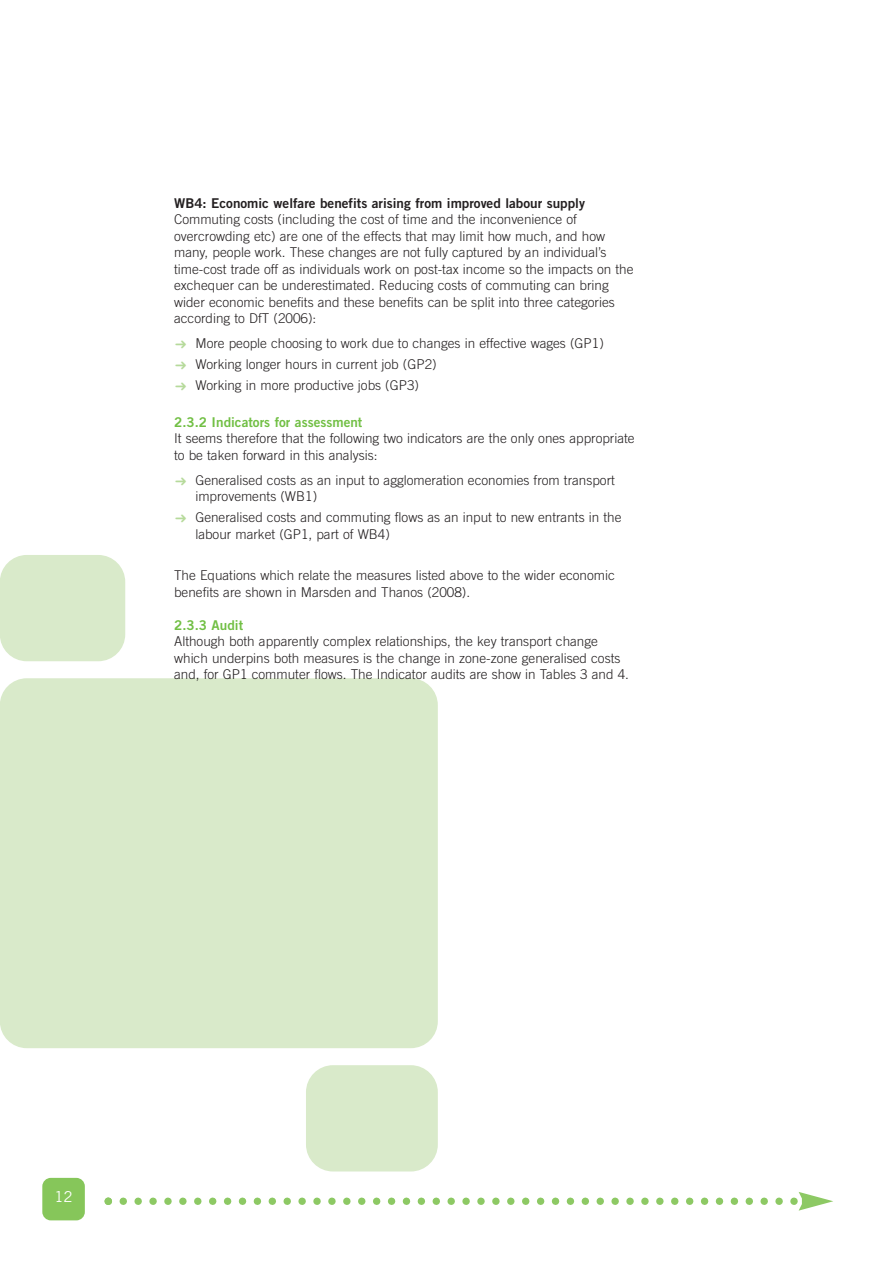
<style>
.page{position:relative;width:893px;height:1263px;background:#fff}
.page>*{position:absolute;margin:0;border:0;box-sizing:border-box;transform-origin:0 0}
.t1{font:15px "Trade Gothic";color:#fff}
.t2{font:300 13.5px/16.5px "Trade Gothic";color:#231f20}
.t3{font:13.5px "Trade Gothic Bold Two";color:#231f20}
.t4{font:13.5px "Trade Gothic Bold Two";color:#71bf44}
.s1{font-family:"PI Xymbols Arrows";font-weight:400;color:#b6da9b}
</style>
<div class="page">
<div style="left:0;top:678px;width:438px;height:370px;background:#d9eaca;border-radius:27px"></div>
<div style="left:306px;top:1065px;width:132px;height:107px;background:#d9eaca;border-radius:27px"></div>
<div style="left:0;top:555px;width:125px;height:106px;background:#d9eaca;border-radius:27px"></div>
<svg style="left:104px;top:1192px;width:729px;height:19px"></svg>
<div style="left:42px;top:1178px;width:43px;height:42px;background:#86c65a;border-radius:9px"></div>
<p class="t3" style="left:174px;top:198px;width:412px">WB4: Economic welfare benefits arising from improved labour supply</p>
<p class="t2" style="left:174px;top:212px;width:461px">Commuting costs (including the cost of time and the inconvenience of overcrowding etc) are one of the effects that may limit how much, and how many, people work. These changes are not fully captured by an individual’s time-cost trade off as individuals work on post-tax income so the impacts on the exchequer can be underestimated. Reducing costs of commuting can bring wider economic benefits and these benefits can be split into three categories according to DfT (2006):</p>
<p class="t2" style="left:174px;top:334px;width:431px;line-height:20.7px"><span class="s1">W</span> More people choosing to work due to changes in effective wages (GP1)<br><span class="s1">W</span> Working longer hours in current job (GP2)<br><span class="s1">W</span> Working in more productive jobs (GP3)</p>
<p class="t4" style="left:174px;top:417px;width:190px">2.3.2 Indicators for assessment</p>
<p class="t2" style="left:174px;top:431px;width:462px">It seems therefore that the following two indicators are the only ones appropriate to be taken forward in this analysis:</p>
<p class="t2" style="left:195px;top:473px;width:421px;text-indent:-21px"><span class="s1">W</span> Generalised costs as an input to agglomeration economies from transport improvements (WB1)</p>
<p class="t2" style="left:195px;top:510px;width:427px;text-indent:-21px"><span class="s1">W</span> Generalised costs and commuting flows as an input to new entrants in the labour market (GP1, part of WB4)</p>
<p class="t2" style="left:174px;top:568px;width:442px">The Equations which relate the measures listed above to the wider economic benefits are shown in Marsden and Thanos (2008).</p>
<p class="t4" style="left:174px;top:620px;width:71px">2.3.3 Audit</p>
<p class="t2" style="left:174px;top:634px;width:456px">Although both apparently complex relationships, the key transport change which underpins both measures is the change in zone-zone generalised costs and, for GP1 commuter flows. The Indicator audits are show in Tables 3 and 4.</p>
<p class="t1" style="left:54px;top:1192px;width:20px">12</p>
</div>
